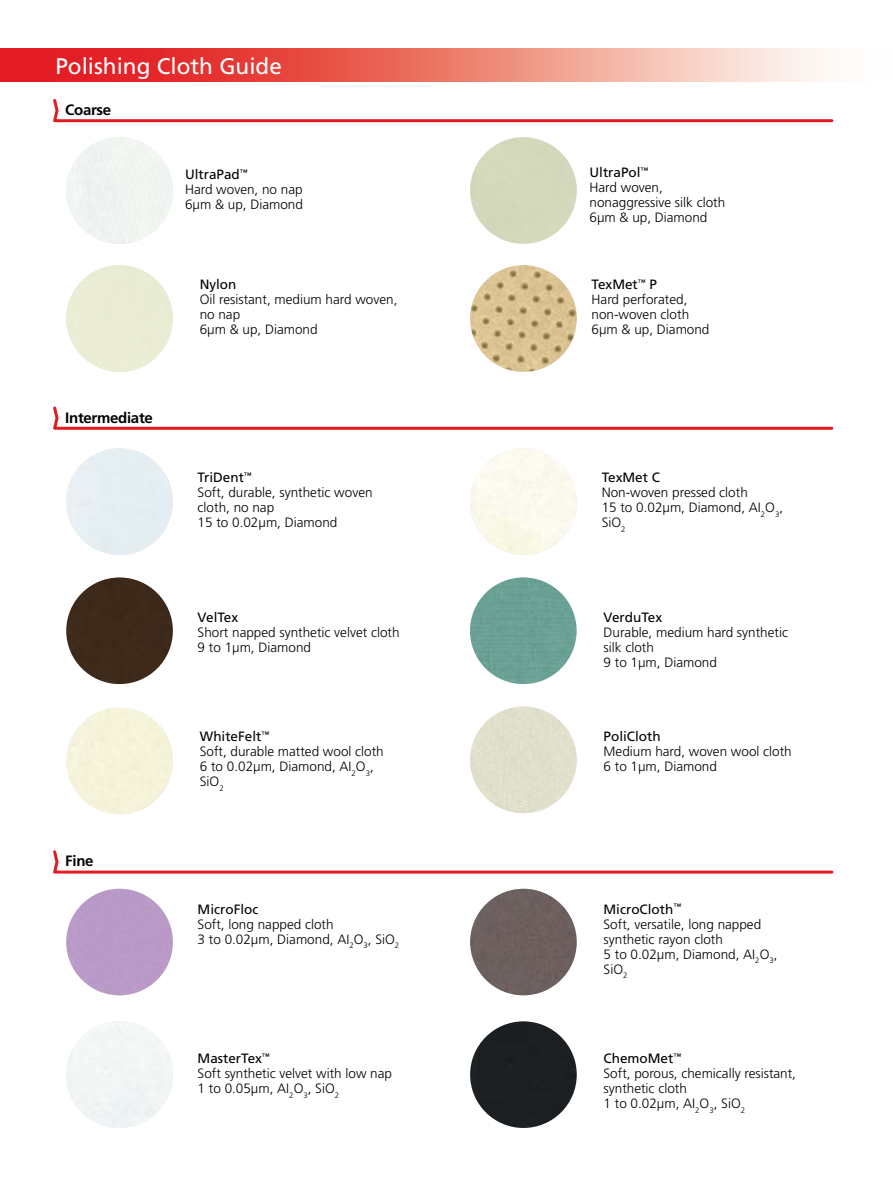
<style>
.page{position:relative;width:893px;height:1191px;background:#fff}
.page>*{position:absolute;margin:0;border:0;box-sizing:border-box;transform-origin:0 0}
.t1{font:22.5px "Frutiger LT Std";color:#fff}
.t2{font:700 15px "Frutiger LT Std";letter-spacing:-.02em;color:#000}
.t3{font:300 13.5px/15px "Frutiger LT Std";color:#000}
.t4{font:13.5px "Frutiger LT Std";color:#000}
.s1{font-weight:400}
</style>
<div class="page">
<div style="left:470px;top:137px;width:106px;height:107px;background:#d4d9bc;border-radius:53px"></div>
<div style="left:66px;top:265px;width:107px;height:107px;background:#eaecd4;border-radius:53px"></div>
<img style="left:470px;top:265px;width:106px;height:107px;border-radius:53px">
<div style="left:66px;top:577px;width:107px;height:107px;background:#3d2a1b;border-radius:53px"></div>
<div style="left:470px;top:1021px;width:106px;height:106px;background:#1c2023;border-radius:53px"></div>
<div style="left:470px;top:577px;width:106px;height:107px;background:#6ba194;border-radius:53px"></div>
<div style="left:470px;top:706px;width:106px;height:107px;background:#e0dfcb;border-radius:53px"></div>
<div style="left:66px;top:888px;width:107px;height:107px;background:#ba99c8;border-radius:53px"></div>
<div style="left:470px;top:888px;width:106px;height:107px;background:#6d605e;border-radius:53px"></div>
<div style="left:66px;top:707px;width:107px;height:107px;background:#f5f3da;border-radius:53px"></div>
<svg style="left:0;top:49px;width:828px;height:33px;background:#ec776f"></svg>
<svg style="left:53px;top:99px;width:781px;height:24px"></svg>
<svg style="left:53px;top:406px;width:781px;height:24px"></svg>
<svg style="left:53px;top:850px;width:781px;height:24px"></svg>
<h1 class="t1" style="left:55px;top:57px;width:228px">Polishing Cloth Guide</h1>
<p class="t2" style="left:65px;top:104px;width:48px">Coarse</p>
<p class="t3" style="left:185px;top:168px;width:119px"><span class="s1">UltraPad</span><sup>™<br></sup>Hard woven, no nap<br>6µm &amp; up, Diamond</p>
<p class="t3" style="left:589px;top:166px;width:137px"><span class="s1">UltraPol</span><sup>™<br></sup>Hard woven, nonaggressive silk cloth<br>6µm &amp; up, Diamond</p>
<p class="t2" style="left:65px;top:411px;width:89px">Intermediate</p>
<p class="t2" style="left:65px;top:855px;width:30px">Fine</p>
<p class="t4" style="left:199px;top:279px;width:38px">Nylon</p>
<p class="t3" style="left:199px;top:293px;width:199px">Oil resistant, medium hard woven, no nap<br>6µm &amp; up, Diamond</p>
<p class="t3" style="left:197px;top:471px;width:176px"><span class="s1">TriDent</span><sup>™<br></sup>Soft, durable, synthetic woven cloth, no nap<br>15 to 0.02μm, Diamond</p>
<p class="t4" style="left:197px;top:611px;width:42px">VelTex</p>
<p class="t3" style="left:197px;top:625px;width:203px">Short napped synthetic velvet cloth<br>9 to 1μm, Diamond</p>
<p class="t3" style="left:200px;top:730px;width:185px"><span class="s1">WhiteFelt</span><sup>™<br></sup>Soft, durable matted wool cloth<br>6 to 0.02μm, Diamond, AI<sub>2</sub>O<sub>3</sub>,<br>SiO<sub>2</sub></p>
<p class="t4" style="left:197px;top:903px;width:62px">MicroFloc</p>
<p class="t3" style="left:197px;top:917px;width:203px">Soft, long napped cloth<br>3 to 0.02μm, Diamond, AI<sub>2</sub>O<sub>3</sub>, SiO<sub>2</sub></p>
<p class="t3" style="left:197px;top:1051px;width:196px"><span class="s1">MasterTex</span><sup>™<br></sup>Soft synthetic velvet with low nap<br>1 to 0.05μm, AI<sub>2</sub>O<sub>3</sub>, SiO<sub>2</sub></p>
<p class="t3" style="left:591px;top:278px;width:119px"><span class="s1">TexMet</span><sup>™</sup> <span class="s1">P<br></span>Hard perforated, non-woven cloth<br>6µm &amp; up, Diamond</p>
<p class="t4" style="left:601px;top:472px;width:60px">TexMet C</p>
<p class="t3" style="left:601px;top:486px;width:183px">Non-woven pressed cloth<br>15 to 0.02μm, Diamond, AI<sub>2</sub>O<sub>3</sub>,<br>SiO<sub>2</sub></p>
<p class="t4" style="left:603px;top:611px;width:60px">VerduTex</p>
<p class="t3" style="left:603px;top:625px;width:186px">Durable, medium hard synthetic silk cloth<br>9 to 1μm, Diamond</p>
<p class="t4" style="left:603px;top:730px;width:59px">PoliCloth</p>
<p class="t3" style="left:603px;top:745px;width:190px">Medium hard, woven wool cloth<br>6 to 1μm, Diamond</p>
<p class="t3" style="left:603px;top:902px;width:175px"><span class="s1">MicroCloth</span><sup>™<br></sup>Soft, versatile, long napped synthetic rayon cloth<br>5 to 0.02μm, Diamond, AI<sub>2</sub>O<sub>3</sub>,<br>SiO<sub>2</sub></p>
<p class="t3" style="left:603px;top:1051px;width:194px"><span class="s1">ChemoMet</span><sup>™<br></sup>Soft, porous, chemically resistant, synthetic cloth<br>1 to 0.02μm, AI<sub>2</sub>O<sub>3</sub>, SiO<sub>2</sub></p>
</div>
